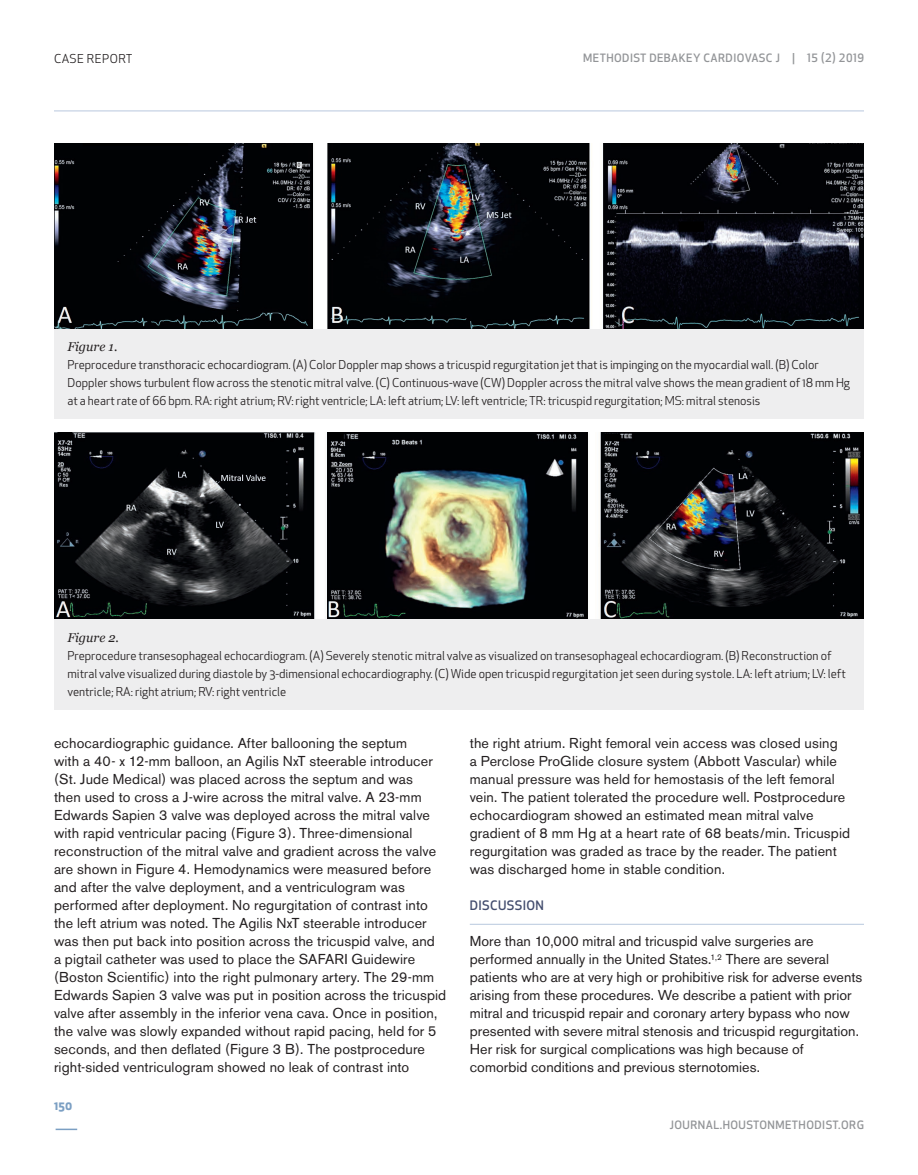
<style>
.page{position:relative;width:918px;height:1175px;background:#fff}
.page>*{position:absolute;margin:0;border:0;box-sizing:border-box;transform-origin:0 0}
.t1{font:14.25px/18px "Akzidenz Grotesk BE";letter-spacing:.01em;color:#231f20}
.t2{font:italic 12.75px "Georgia";color:#231f20}
.t3{font:500 12.75px "Apex New";letter-spacing:.03em;color:#434d6e}
.t4{font:12px/18px "Apex New";color:#231f20}
.t5{font:12px "Apex New";letter-spacing:.04em;color:#231f20}
.t6{font:700 12px "Apex New";color:#7b9fc3}
.t7{font:500 11.25px "Apex New";letter-spacing:.04em;color:#939598}
</style>
<div class="page">
<hr style="left:56px;top:1128px;width:21px;height:2px;background:#7b9fc3">
<hr style="left:54px;top:110px;width:810px;height:1px;background:#b8c8de">
<hr style="left:470px;top:924px;width:394px;height:1px;background:#b8c8de">
<img style="left:54px;top:432px;width:810px;height:187px">
<div style="left:54px;top:619px;width:810px;height:90px;background:#eeeeef"></div>
<div style="left:54px;top:328px;width:810px;height:91px;background:#eeeeef"></div>
<img style="left:54px;top:143px;width:810px;height:185px">
<p class="t5" style="left:54px;top:51px;width:80px">CASE REPORT</p>
<p class="t7" style="left:583px;top:51px;width:282px">METHODIST DEBAKEY CARDIOVASC J | 15 (2) 2019</p>
<p class="t2" style="left:68px;top:339px;width:51px">Figure 1.</p>
<p class="t4" style="left:68px;top:356px;width:784px">Preprocedure transthoracic echocardiogram. (A) Color Doppler map shows a tricuspid regurgitation jet that is impinging on the myocardial wall. (B) Color<br>Doppler shows turbulent flow across the stenotic mitral valve. (C) Continuous-wave (CW) Doppler across the mitral valve shows the mean gradient of 18 mm Hg at a heart rate of 66 bpm. RA: right atrium; RV: right ventricle; LA: left atrium; LV: left ventricle; TR: tricuspid regurgitation; MS: mitral stenosis</p>
<p class="t2" style="left:68px;top:629px;width:53px">Figure 2.</p>
<p class="t4" style="left:68px;top:646px;width:780px">Preprocedure transesophageal echocardiogram. (A) Severely stenotic mitral valve as visualized on transesophageal echocardiogram. (B) Reconstruction of mitral valve visualized during diastole by 3-dimensional echocardiography. (C) Wide open tricuspid regurgitation jet seen during systole. LA: left atrium; LV: left ventricle; RA: right atrium; RV: right ventricle</p>
<p class="t1" style="left:54px;top:734px;width:394px">echocardiographic guidance. After ballooning the septum<br>with a 40- x 12-mm balloon, an Agilis NxT steerable introducer (St. Jude Medical) was placed across the septum and was<br>then used to cross a J-wire across the mitral valve. A 23-mm Edwards Sapien 3 valve was deployed across the mitral valve with rapid ventricular pacing (Figure 3). Three-dimensional reconstruction of the mitral valve and gradient across the valve are shown in Figure 4. Hemodynamics were measured before and after the valve deployment, and a ventriculogram was performed after deployment. No regurgitation of contrast into the left atrium was noted. The Agilis NxT steerable introducer was then put back into position across the tricuspid valve, and<br>a pigtail catheter was used to place the SAFARI Guidewire (Boston Scientific) into the right pulmonary artery. The 29-mm Edwards Sapien 3 valve was put in position across the tricuspid valve after assembly in the inferior vena cava. Once in position, the valve was slowly expanded without rapid pacing, held for 5 seconds, and then deflated (Figure 3 B). The postprocedure right-sided ventriculogram showed no leak of contrast into</p>
<p class="t1" style="left:470px;top:734px;width:382px">the right atrium. Right femoral vein access was closed using<br>a Perclose ProGlide closure system (Abbott Vascular) while manual pressure was held for hemostasis of the left femoral vein. The patient tolerated the procedure well. Postprocedure echocardiogram showed an estimated mean mitral valve gradient of 8 mm Hg at a heart rate of 68 beats/min. Tricuspid regurgitation was graded as trace by the reader. The patient was discharged home in stable condition.</p>
<p class="t3" style="left:470px;top:897px;width:76px">DISCUSSION</p>
<p class="t1" style="left:470px;top:932px;width:394px">More than 10,000 mitral and tricuspid valve surgeries are performed annually in the United States.<sup>1,2</sup> There are several patients who are at very high or prohibitive risk for adverse events arising from these procedures. We describe a patient with prior mitral and tricuspid repair and coronary artery bypass who now presented with severe mitral stenosis and tricuspid regurgitation.<br>Her risk for surgical complications was high because of comorbid conditions and previous sternotomies.</p>
<p class="t6" style="left:54px;top:1097px;width:20px">150</p>
<p class="t7" style="left:670px;top:1117px;width:196px">JOURNAL.HOUSTONMETHODIST.ORG</p>
</div>
